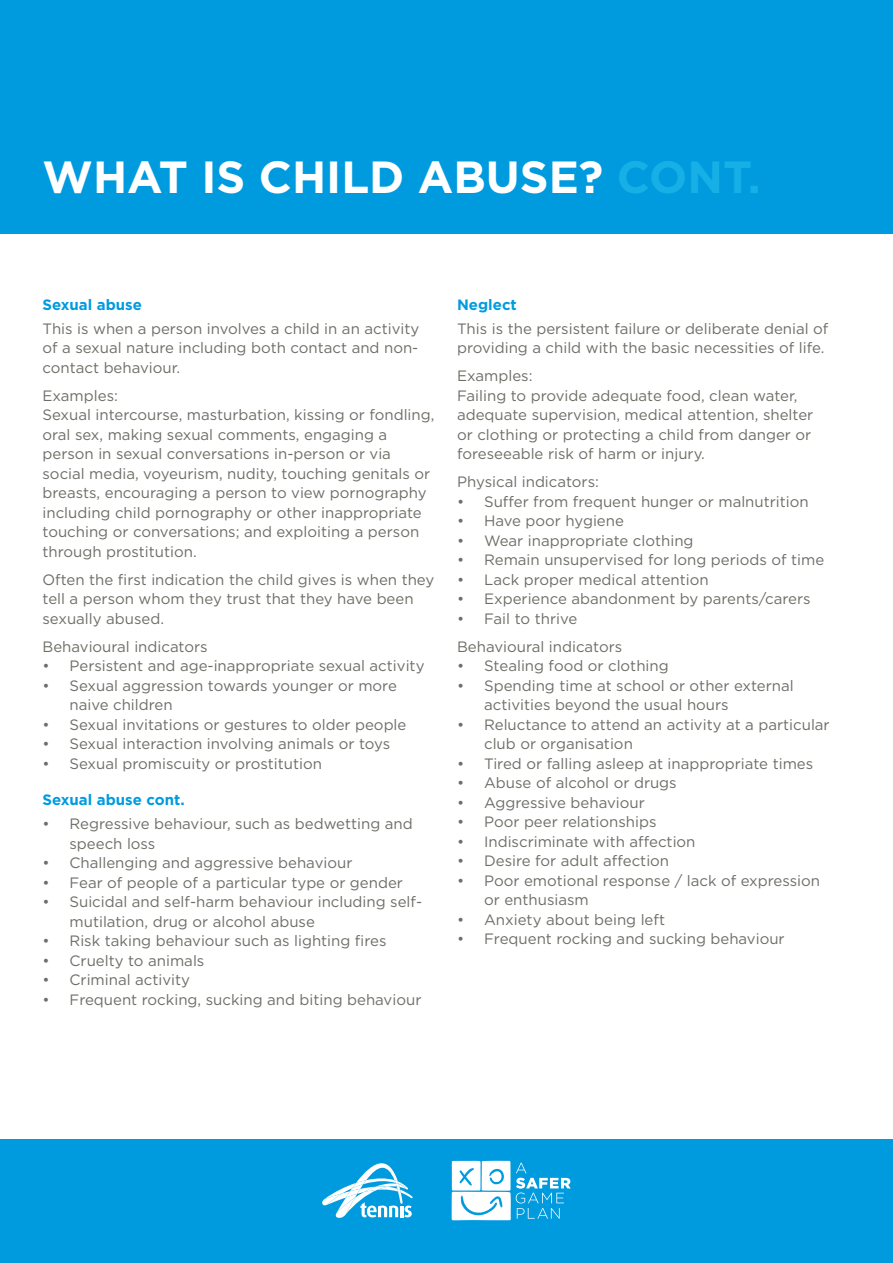
<style>
.page{position:relative;width:893px;height:1263px;background:#fff}
.page>*{position:absolute;margin:0;border:0;box-sizing:border-box;transform-origin:0 0}
.Heading{font:700 45px "Gotham";color:#fff}
.t1{font:15px/19.5px "Gotham";color:#6d6e67}
.Heading-2{font:700 15px "Gotham";color:#009bdf}
.s1{color:#17b0e6}
</style>
<div class="page">
<div style="left:0;top:0;width:893px;height:234px;background:#009bdf"></div>
<div style="left:0;top:1140px;width:893px;height:123px;background:#009bdf"></div>
<svg style="left:452px;top:1161px;width:119px;height:59px"></svg>
<svg style="left:322px;top:1163px;width:91px;height:55px"></svg>
<p class="Heading" style="left:43px;top:152px;width:719px">WHAT IS CHILD ABUSE? <span class="s1">CONT.</span></p>
<p class="Heading-2" style="left:43px;top:296px;width:101px">Sexual abuse</p>
<p class="t1" style="left:43px;top:318px;width:378px;text-align:justify">This is when a person involves a child in an activity of a sexual nature including both contact and non&shy;contact behaviour.</p>
<p class="t1" style="left:43px;top:385px;width:77px">Examples:</p>
<p class="t1" style="left:43px;top:405px;width:393px">Sexual intercourse, masturbation, kissing or fondling, oral sex, making sexual comments, engaging a person in sexual conversations in-person or via social media, voyeurism, nudity, touching genitals or breasts, encouraging a person to view pornography including child pornography or other inappropriate touching or conversations; and exploiting a person through prostitution.</p>
<p class="t1" style="left:43px;top:569px;width:393px">Often the first indication the child gives is when they tell a person whom they trust that they have been sexually abused.</p>
<p class="t1" style="left:43px;top:636px;width:167px">Behavioural indicators</p>
<p class="t1" style="left:43px;top:656px;width:384px">• Persistent and age-inappropriate sexual activity</p>
<p class="t1" style="left:70px;top:675px;width:329px;text-indent:-27px">• Sexual aggression towards younger or more naive children</p>
<p class="t1" style="left:43px;top:714px;width:365px">• Sexual invitations or gestures to older people</p>
<p class="t1" style="left:43px;top:734px;width:349px">• Sexual interaction involving animals or toys</p>
<p class="t1" style="left:43px;top:753px;width:281px">• Sexual promiscuity or prostitution</p>
<p class="Heading-2" style="left:43px;top:791px;width:144px">Sexual abuse cont.</p>
<p class="t1" style="left:70px;top:814px;width:345px;text-indent:-27px">• Regressive behaviour, such as bedwetting and speech loss</p>
<p class="t1" style="left:43px;top:853px;width:311px">• Challenging and aggressive behaviour</p>
<p class="t1" style="left:43px;top:872px;width:362px">• Fear of people of a particular type or gender</p>
<p class="t1" style="left:70px;top:892px;width:354px;text-indent:-27px">• Suicidal and self-harm behaviour including self&shy;mutilation, drug or alcohol abuse</p>
<p class="t1" style="left:43px;top:931px;width:345px">• Risk taking behaviour such as lighting fires</p>
<p class="t1" style="left:43px;top:950px;width:163px">• Cruelty to animals</p>
<p class="t1" style="left:43px;top:970px;width:149px">• Criminal activity</p>
<p class="t1" style="left:43px;top:989px;width:380px">• Frequent rocking, sucking and biting behaviour</p>
<p class="Heading-2" style="left:457px;top:296px;width:61px">Neglect</p>
<p class="t1" style="left:457px;top:318px;width:373px">This is the persistent failure or deliberate denial of providing a child with the basic necessities of life.</p>
<p class="t1" style="left:457px;top:366px;width:77px">Examples:</p>
<p class="t1" style="left:457px;top:385px;width:358px">Failing to provide adequate food, clean water, adequate supervision, medical attention, shelter or clothing or protecting a child from danger or foreseeable risk of harm or injury.</p>
<p class="t1" style="left:457px;top:472px;width:143px">Physical indicators:</p>
<p class="t1" style="left:457px;top:491px;width:353px">• Suffer from frequent hunger or malnutrition</p>
<p class="t1" style="left:457px;top:511px;width:168px">• Have poor hygiene</p>
<p class="t1" style="left:457px;top:530px;width:238px">• Wear inappropriate clothing</p>
<p class="t1" style="left:457px;top:550px;width:369px">• Remain unsupervised for long periods of time</p>
<p class="t1" style="left:457px;top:569px;width:253px">• Lack proper medical attention</p>
<p class="t1" style="left:457px;top:589px;width:355px">• Experience abandonment by parents/carers</p>
<p class="t1" style="left:457px;top:608px;width:122px">• Fail to thrive</p>
<p class="t1" style="left:457px;top:636px;width:167px">Behavioural indicators</p>
<p class="t1" style="left:457px;top:656px;width:213px">• Stealing food or clothing</p>
<p class="t1" style="left:484px;top:675px;width:311px;text-indent:-27px">• Spending time at school or other external activities beyond the usual hours</p>
<p class="t1" style="left:484px;top:714px;width:347px;text-indent:-27px">• Reluctance to attend an activity at a particular club or organisation</p>
<p class="t1" style="left:457px;top:753px;width:358px">• Tired or falling asleep at inappropriate times</p>
<p class="t1" style="left:457px;top:773px;width:221px">• Abuse of alcohol or drugs</p>
<p class="t1" style="left:457px;top:792px;width:189px">• Aggressive behaviour</p>
<p class="t1" style="left:457px;top:812px;width:201px">• Poor peer relationships</p>
<p class="t1" style="left:457px;top:831px;width:240px">• Indiscriminate with affection</p>
<p class="t1" style="left:457px;top:851px;width:214px">• Desire for adult affection</p>
<p class="t1" style="left:484px;top:870px;width:337px;text-indent:-27px">• Poor emotional response / lack of expression or enthusiasm</p>
<p class="t1" style="left:457px;top:909px;width:209px">• Anxiety about being left</p>
<p class="t1" style="left:457px;top:929px;width:329px">• Frequent rocking and sucking behaviour</p>
</div>
